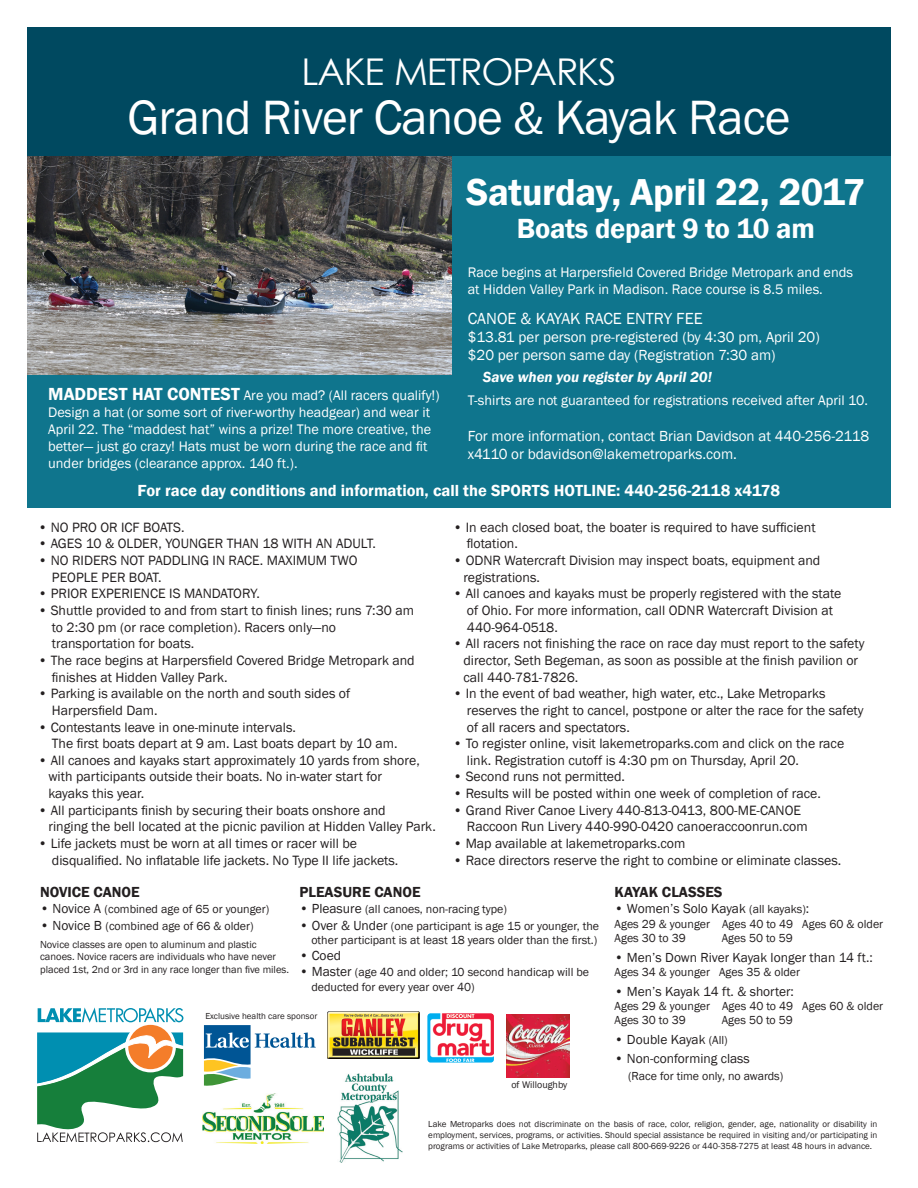
<style>
.page{position:relative;width:918px;height:1188px;background:#fff}
.page>*{position:absolute;margin:0;border:0;box-sizing:border-box;transform-origin:0 0}
.t1{font:49.5px "Franklin Gothic";letter-spacing:-.02em;color:#fff}
.t2{font:600 38.55px "Franklin Gothic";letter-spacing:-.01em;color:#fff}
.t3{font:36.9px "Century Gothic";letter-spacing:-.03em;color:#fff}
.t4{font:600 28.5px "Franklin Gothic";letter-spacing:-.01em;color:#fff}
.t5{font:600 16.5px "Franklin Gothic";color:#fff}
.t6{font:16.5px "Franklin Gothic";color:#fff}
.t7{font:15px/18px "Franklin Gothic";color:#fff}
.t8{font:600 15px "Franklin Gothic";color:#231f20}
.t9{font:italic 600 15px "Franklin Gothic";color:#fff}
.t10{font:14.25px/17.1px "Franklin Gothic";color:#fff}
.t11{font:13.8px/16.6px "Franklin Gothic";color:#231f20}
.t12{font:13.5px "Franklin Gothic";color:#231f20}
.t13{font:12px/14.4px "Franklin Gothic";color:#231f20}
.t14{font:10.5px/12.6px "Franklin Gothic";color:#231f20}
.t15{font:10.05px "Franklin Gothic";color:#231f20}
.t16{font:9px/10.8px "Franklin Gothic";color:#231f20;text-align:justify}
.s1{font-size:46.5px}
.s2{font-weight:600;font-size:18px}
.s3{font-size:13.5px}
.s4{font-size:12px}
</style>
<div class="page">
<div style="left:27px;top:152px;width:864px;height:356px;background:#0f758d"></div>
<img style="left:27px;top:156px;width:424px;height:218px">
<div style="left:27px;top:27px;width:864px;height:129px;background:#004960"></div>
<img style="left:507px;top:1014px;width:63px;height:63px">
<img style="left:427px;top:1013px;width:67px;height:50px">
<svg style="left:204px;top:1025px;width:112px;height:61px"></svg>
<img style="left:202px;top:1094px;width:121px;height:50px">
<img style="left:327px;top:1011px;width:93px;height:48px">
<img style="left:338px;top:1073px;width:64px;height:90px">
<svg style="left:38px;top:1007px;width:145px;height:16px"></svg>
<svg style="left:125px;top:1022px;width:51px;height:50px"></svg>
<div style="left:128px;top:1025px;width:45px;height:44px;background:#f47d2a;border-radius:50%"></div>
<svg style="left:37px;top:1030px;width:147px;height:112px"></svg>
<h3 class="t3" style="left:302px;top:46px;width:316px">LAKE METROPARKS</h3>
<h1 class="t1" style="left:127px;top:87px;width:665px">Grand River Canoe <span class="s1">&amp;</span> Kayak Race</h1>
<p class="t10" style="left:48px;top:387px;width:393px"><span class="s2">MADDEST HAT CONTEST</span> Are you mad? (All racers qualify!)<br>Design a hat (or some sort of river-worthy headgear) and wear it April 22. The “maddest hat” wins a prize! The more creative, the better— just go crazy! Hats must be worn during the race and fit under bridges (clearance approx. 140 ft.).</p>
<h2 class="t2" style="left:466px;top:168px;width:401px">Saturday, April 22, 2017</h2>
<h3 class="t4" style="left:517px;top:211px;width:299px">Boats depart 9 to 10 am</h3>
<p class="t10" style="left:468px;top:264px;width:387px">Race begins at Harpersfield Covered Bridge Metropark and ends at Hidden Valley Park in Madison. Race course is 8.5 miles.</p>
<p class="t6" style="left:468px;top:308px;width:237px">CANOE &amp; KAYAK RACE ENTRY FEE</p>
<p class="t7" style="left:468px;top:328px;width:353px">$13.81 per person pre-registered (by 4:30 pm, April 20) $20 per person same day (Registration 7:30 am)</p>
<p class="t9" style="left:483px;top:367px;width:231px">Save when you register by April 20!</p>
<p class="t10" style="left:468px;top:392px;width:402px">T-shirts are not guaranteed for registrations received after April 10.</p>
<p class="t7" style="left:468px;top:427px;width:403px">For more information, contact Brian Davidson at 440-256-2118 x4110 or bdavidson@lakemetroparks.com.</p>
<p class="t5" style="left:138px;top:480px;width:644px">For race day conditions and information, call the SPORTS HOTLINE: 440-256-2118 x4178</p>
<p class="t11" style="left:38px;top:519px;width:148px">• NO PRO OR ICF BOATS.</p>
<p class="t11" style="left:38px;top:536px;width:340px">• AGES 10 &amp; OLDER, YOUNGER THAN 18 WITH AN ADULT.</p>
<p class="t11" style="left:52px;top:552px;width:307px;text-indent:-14px">• NO RIDERS NOT PADDLING IN RACE. MAXIMUM TWO<br>PEOPLE PER BOAT.</p>
<p class="t11" style="left:38px;top:586px;width:223px">• PRIOR EXPERIENCE IS MANDATORY.</p>
<p class="t11" style="left:52px;top:602px;width:364px;text-indent:-14px">• Shuttle provided to and from start to finish lines; runs 7:30 am to 2:30 pm (or race completion). Racers only—no transportation for boats.</p>
<p class="t11" style="left:52px;top:652px;width:364px;text-indent:-14px">• The race begins at Harpersfield Covered Bridge Metropark and finishes at Hidden Valley Park.</p>
<p class="t11" style="left:52px;top:686px;width:300px;text-indent:-14px">• Parking is available on the north and south sides of<br>Harpersfield Dam.</p>
<p class="t11" style="left:52px;top:719px;width:347px;text-indent:-14px">• Contestants leave in one-minute intervals.<br>The first boats depart at 9 am. Last boats depart by 10 am.</p>
<p class="t11" style="left:48px;top:752px;width:373px;text-indent:-10px">• All canoes and kayaks start approximately 10 yards from shore, with participants outside their boats. No in-water start for kayaks this year.</p>
<p class="t11" style="left:48px;top:802px;width:389px;text-indent:-10px">• All participants finish by securing their boats onshore and<br>ringing the bell located at the picnic pavilion at Hidden Valley Park.</p>
<p class="t11" style="left:52px;top:835px;width:348px;text-indent:-14px">• Life jackets must be worn at all times or racer will be disqualified. No inflatable life jackets. No Type II life jackets.</p>
<p class="t11" style="left:467px;top:519px;width:350px;text-indent:-14px">• In each closed boat, the boater is required to have sufficient flotation.</p>
<p class="t11" style="left:463px;top:552px;width:359px;text-indent:-10px">• ODNR Watercraft Division may inspect boats, equipment and registrations.</p>
<p class="t11" style="left:467px;top:586px;width:376px;text-indent:-14px">• All canoes and kayaks must be properly registered with the state of Ohio. For more information, call ODNR Watercraft Division at<br>440-964-0518.</p>
<p class="t11" style="left:463px;top:636px;width:403px;text-indent:-10px">• All racers not finishing the race on race day must report to the safety director, Seth Begeman, as soon as possible at the finish pavilion or call 440-781-7826.</p>
<p class="t11" style="left:467px;top:686px;width:398px;text-indent:-14px">• In the event of bad weather, high water, etc., Lake Metroparks reserves the right to cancel, postpone or alter the race for the safety of all racers and spectators.</p>
<p class="t11" style="left:467px;top:736px;width:379px;text-indent:-14px">• To register online, visit lakemetroparks.com and click on the race link. Registration cutoff is 4:30 pm on Thursday, April 20.</p>
<p class="t11" style="left:453px;top:769px;width:173px">• Second runs not permitted.</p>
<p class="t11" style="left:453px;top:785px;width:369px">• Results will be posted within one week of completion of race.</p>
<p class="t11" style="left:467px;top:802px;width:342px;text-indent:-14px">• Grand River Canoe Livery 440-813-0413, 800-ME-CANOE<br>Raccoon Run Livery 440-990-0420 canoeraccoonrun.com</p>
<p class="t11" style="left:453px;top:835px;width:234px">• Map available at lakemetroparks.com</p>
<p class="t11" style="left:453px;top:853px;width:390px">• Race directors reserve the right to combine or eliminate classes.</p>
<p class="t8" style="left:40px;top:883px;width:101px">NOVICE CANOE</p>
<p class="t13" style="left:40px;top:902px;width:231px"><span class="s3">• Novice A</span> (combined age of 65 or younger)</p>
<p class="t13" style="left:40px;top:919px;width:215px"><span class="s3">• Novice B</span> (combined age of 66 &amp; older)</p>
<p class="t14" style="left:40px;top:938px;width:250px">Novice classes are open to aluminum and plastic canoes. Novice racers are individuals who have never placed 1st, 2nd or 3rd in any race longer than five miles.</p>
<p class="t8" style="left:299px;top:883px;width:123px">PLEASURE CANOE</p>
<p class="t13" style="left:299px;top:902px;width:209px"><span class="s3">• Pleasure</span> (all canoes, non-racing type)</p>
<p class="t13" style="left:299px;top:919px;width:301px;text-align:right"><span class="s3">• Over &amp; Under</span> (one participant is age 15 or younger, the other participant is at least 18 years older than the first.)</p>
<p class="t12" style="left:299px;top:947px;width:43px">• Coed</p>
<p class="t13" style="left:311px;top:965px;width:279px;line-height:15px;text-indent:-12px"><span class="s3">• Master</span> (age 40 and older; 10 second handicap will be deducted for every year over 40)</p>
<p class="t16" style="left:205px;top:1010px;width:114px">Exclusive health care sponsor</p>
<p class="t15" style="left:511px;top:1079px;width:57px">of Willoughby</p>
<p class="t8" style="left:615px;top:883px;width:110px">KAYAK CLASSES</p>
<p class="t12" style="left:615px;top:900px;width:196px">• Women’s Solo Kayak <span class="s4">(all kayaks)</span>:</p>
<p class="t13" style="left:615px;top:917px;width:270px">Ages 29 &amp; younger Ages 40 to 49 Ages 60 &amp; older<br>Ages 30 to 39</p>
<p class="t13" style="left:722px;top:931px;width:73px">Ages 50 to 59</p>
<p class="t12" style="left:615px;top:949px;width:260px">• Men’s Down River Kayak longer than 14 ft.:</p>
<p class="t13" style="left:615px;top:965px;width:187px">Ages 34 &amp; younger Ages 35 &amp; older</p>
<p class="t12" style="left:615px;top:983px;width:181px">• Men’s Kayak 14 ft. &amp; shorter:</p>
<p class="t13" style="left:615px;top:999px;width:270px">Ages 29 &amp; younger Ages 40 to 49 Ages 60 &amp; older<br>Ages 30 to 39</p>
<p class="t13" style="left:722px;top:1013px;width:73px">Ages 50 to 59</p>
<p class="t12" style="left:615px;top:1031px;width:115px">• Double Kayak <span class="s4">(All)</span></p>
<p class="t12" style="left:615px;top:1050px;width:137px">• Non-conforming class</p>
<p class="t13" style="left:628px;top:1069px;width:157px">(Race for time only, no awards)</p>
<p class="t16" style="left:428px;top:1119px;width:451px">Lake Metroparks does not discriminate on the basis of race, color, religion, gender, age, nationality or disability in employment, services, programs, or activities. Should special assistance be required in visiting and/or participating in programs or activities of Lake Metroparks, please call 800-669-9226 or 440-358-7275 at least 48 hours in advance.</p>
</div>
